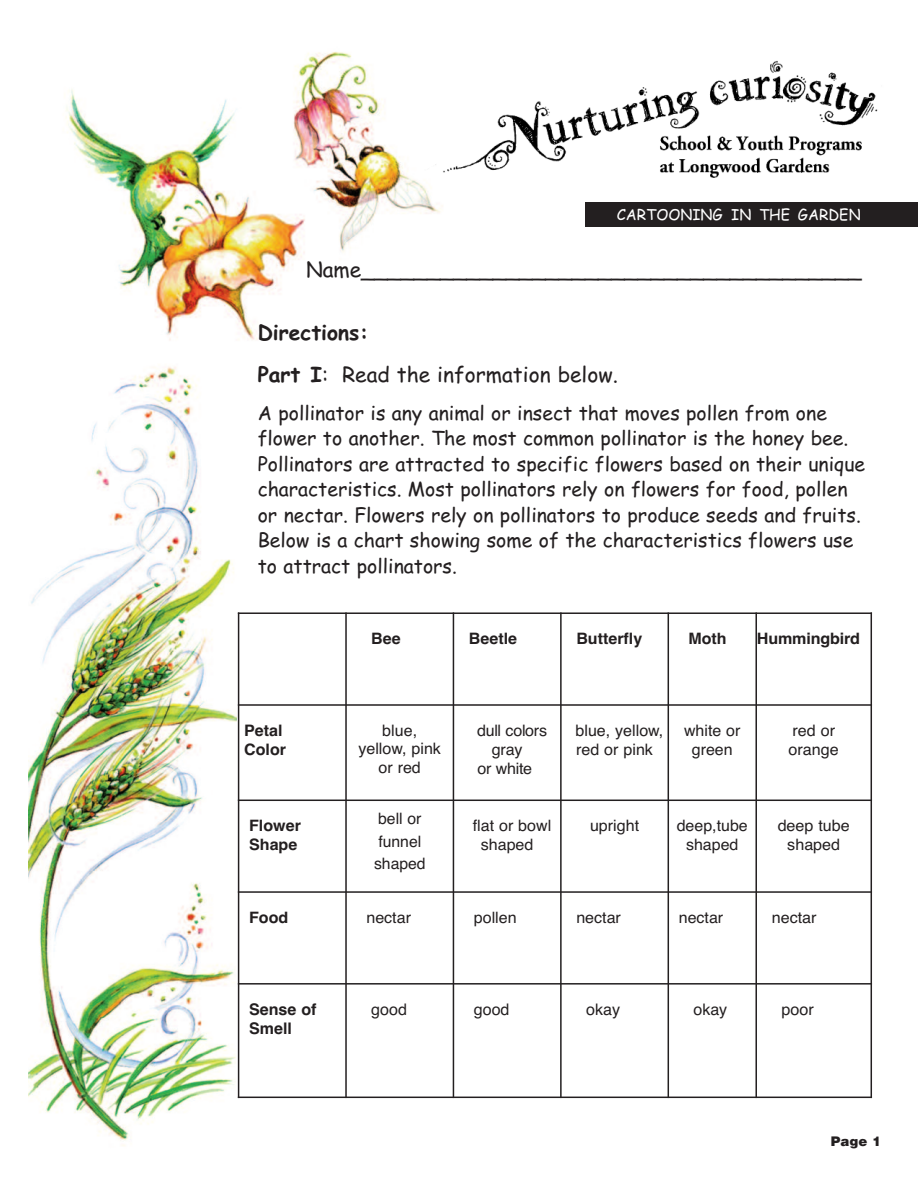
<style>
.page{position:relative;width:918px;height:1188px;background:#fff}
.page>*{position:absolute;margin:0;border:0;box-sizing:border-box;transform-origin:0 0}
.t1{font:21px "Comic Sans MS";color:#231f20}
.t2{font:21px "Comic Sans MS Bold TT";color:#231f20}
.t3{font:19.5px/25.5px "Comic Sans MS";color:#231f20}
.t4{font:15.9px "Helvetica";color:#231f20}
.t5{font:700 15.9px/19.2px "Helvetica";color:#231f20}
.t6{font:15.75px/18.9px "Helvetica";color:#231f20;text-align:center}
.t7{font:700 15.75px/18.9px "Helvetica";color:#231f20}
.t8{font:15px "Comic Sans MS";color:#fff}
.t9{font:900 13.5px "Helvetica";color:#231f20}
.s1{font-family:"Comic Sans MS Bold TT"}
</style>
<div class="page">
<img style="left:28px;top:52px;width:845px;height:1094px">
<div style="left:437px;top:35px;width:449px;height:164px;background:#fff"></div>
<img style="left:443px;top:61px;width:435px;height:117px">
<div style="left:238px;top:612px;width:108px;height:93px;background:#fff"></div>
<div style="left:346px;top:612px;width:107px;height:93px;background:#fff"></div>
<div style="left:453px;top:612px;width:108px;height:93px;background:#fff"></div>
<div style="left:561px;top:612px;width:107px;height:93px;background:#fff"></div>
<div style="left:668px;top:612px;width:88px;height:93px;background:#fff"></div>
<div style="left:756px;top:612px;width:116px;height:93px;background:#fff"></div>
<div style="left:238px;top:705px;width:108px;height:95px;background:#fff"></div>
<div style="left:346px;top:705px;width:107px;height:95px;background:#fff"></div>
<div style="left:453px;top:705px;width:108px;height:95px;background:#fff"></div>
<div style="left:561px;top:705px;width:107px;height:95px;background:#fff"></div>
<div style="left:668px;top:705px;width:88px;height:95px;background:#fff"></div>
<div style="left:756px;top:705px;width:116px;height:95px;background:#fff"></div>
<div style="left:238px;top:800px;width:108px;height:92px;background:#fff"></div>
<div style="left:346px;top:800px;width:107px;height:92px;background:#fff"></div>
<div style="left:453px;top:800px;width:108px;height:92px;background:#fff"></div>
<div style="left:561px;top:800px;width:107px;height:92px;background:#fff"></div>
<div style="left:668px;top:800px;width:88px;height:92px;background:#fff"></div>
<div style="left:756px;top:800px;width:116px;height:92px;background:#fff"></div>
<div style="left:238px;top:892px;width:108px;height:92px;background:#fff"></div>
<div style="left:346px;top:892px;width:107px;height:92px;background:#fff"></div>
<div style="left:453px;top:892px;width:108px;height:92px;background:#fff"></div>
<div style="left:561px;top:892px;width:107px;height:92px;background:#fff"></div>
<div style="left:668px;top:892px;width:88px;height:92px;background:#fff"></div>
<div style="left:756px;top:892px;width:116px;height:92px;background:#fff"></div>
<div style="left:238px;top:984px;width:108px;height:114px;background:#fff"></div>
<div style="left:346px;top:984px;width:107px;height:114px;background:#fff"></div>
<div style="left:453px;top:984px;width:108px;height:114px;background:#fff"></div>
<div style="left:561px;top:984px;width:107px;height:114px;background:#fff"></div>
<div style="left:668px;top:984px;width:88px;height:114px;background:#fff"></div>
<div style="left:756px;top:984px;width:116px;height:114px;background:#fff"></div>
<hr style="left:238px;top:612px;width:1px;height:486px;background:#231f20">
<hr style="left:345px;top:612px;width:2px;height:486px;background:#231f20">
<hr style="left:453px;top:612px;width:1px;height:486px;background:#231f20">
<hr style="left:560px;top:612px;width:2px;height:486px;background:#231f20">
<hr style="left:668px;top:612px;width:1px;height:486px;background:#231f20">
<hr style="left:755px;top:612px;width:2px;height:486px;background:#231f20">
<hr style="left:871px;top:612px;width:1px;height:486px;background:#231f20">
<hr style="left:238px;top:612px;width:634px;height:2px;background:#231f20">
<hr style="left:238px;top:704px;width:634px;height:2px;background:#231f20">
<hr style="left:238px;top:800px;width:634px;height:1px;background:#231f20">
<hr style="left:238px;top:891px;width:634px;height:2px;background:#231f20">
<hr style="left:238px;top:983px;width:634px;height:2px;background:#231f20">
<hr style="left:238px;top:1097px;width:634px;height:1px;background:#231f20">
<div style="left:585px;top:202px;width:333px;height:25px;background:#231f20"></div>
<p class="t8" style="left:617px;top:206px;width:245px">CARTOONING IN THE GARDEN</p>
<p class="t1" style="left:306px;top:258px;width:557px">Name______________________________________</p>
<p class="t2" style="left:258px;top:321px;width:112px">Directions:</p>
<p class="t1" style="left:258px;top:363px;width:362px"><span class="s1">Part I</span>: Read the information below.</p>
<p class="t3" style="left:258px;top:400px;width:609px">A pollinator is any animal or insect that moves pollen from one flower to another. The most common pollinator is the honey bee.<br>Pollinators are attracted to specific flowers based on their unique characteristics. Most pollinators rely on flowers for food, pollen or nectar. Flowers rely on pollinators to produce seeds and fruits.<br>Below is a chart showing some of the characteristics flowers use to attract pollinators.</p>
<p class="t7" style="left:371px;top:629px;width:31px">Bee</p>
<p class="t7" style="left:469px;top:629px;width:50px">Beetle</p>
<p class="t7" style="left:576px;top:629px;width:68px">Butterfly</p>
<p class="t7" style="left:689px;top:629px;width:40px">Moth</p>
<p class="t7" style="left:757px;top:629px;width:105px">Hummingbird</p>
<p class="t7" style="left:244px;top:721px;width:43px">Petal<br>Color</p>
<p class="t6" style="left:358px;top:721px;width:84px;line-height:18.5px">blue, yellow, pink or red</p>
<p class="t6" style="left:477px;top:721px;width:72px">dull colors</p>
<p class="t6" style="left:492px;top:740px;width:32px">gray</p>
<p class="t6" style="left:477px;top:759px;width:56px">or white</p>
<p class="t6" style="left:576px;top:721px;width:89px;text-align:left">blue, yellow, red or pink</p>
<p class="t6" style="left:684px;top:721px;width:58px">white or green</p>
<p class="t6" style="left:789px;top:721px;width:52px;text-align:left">red or orange</p>
<p class="t6" style="left:374px;top:807px;width:53px;line-height:22.5px;text-align:left">bell or funnel shaped</p>
<p class="t7" style="left:249px;top:816px;width:53px">Flower<br>Shape</p>
<p class="t6" style="left:481px;top:816px;width:72px;text-align:left;text-indent:-8px">flat or bowl shaped</p>
<p class="t6" style="left:590px;top:816px;width:51px">upright</p>
<p class="t6" style="left:677px;top:816px;width:73px">deep,tube shaped</p>
<p class="t6" style="left:778px;top:816px;width:74px">deep tube shaped</p>
<p class="t7" style="left:249px;top:908px;width:41px">Food</p>
<p class="t6" style="left:366px;top:908px;width:46px">nectar</p>
<p class="t6" style="left:474px;top:908px;width:44px">pollen</p>
<p class="t6" style="left:576px;top:908px;width:46px">nectar</p>
<p class="t6" style="left:679px;top:908px;width:46px">nectar</p>
<p class="t6" style="left:772px;top:908px;width:46px">nectar</p>
<p class="t5" style="left:249px;top:1000px;width:69px">Sense of<br>Smell</p>
<p class="t4" style="left:371px;top:1001px;width:37px">good</p>
<p class="t4" style="left:474px;top:1001px;width:37px">good</p>
<p class="t4" style="left:586px;top:1001px;width:35px">okay</p>
<p class="t4" style="left:693px;top:1001px;width:35px">okay</p>
<p class="t4" style="left:782px;top:1001px;width:34px">poor</p>
<p class="t9" style="left:831px;top:1133px;width:52px">Page 1</p>
</div>
